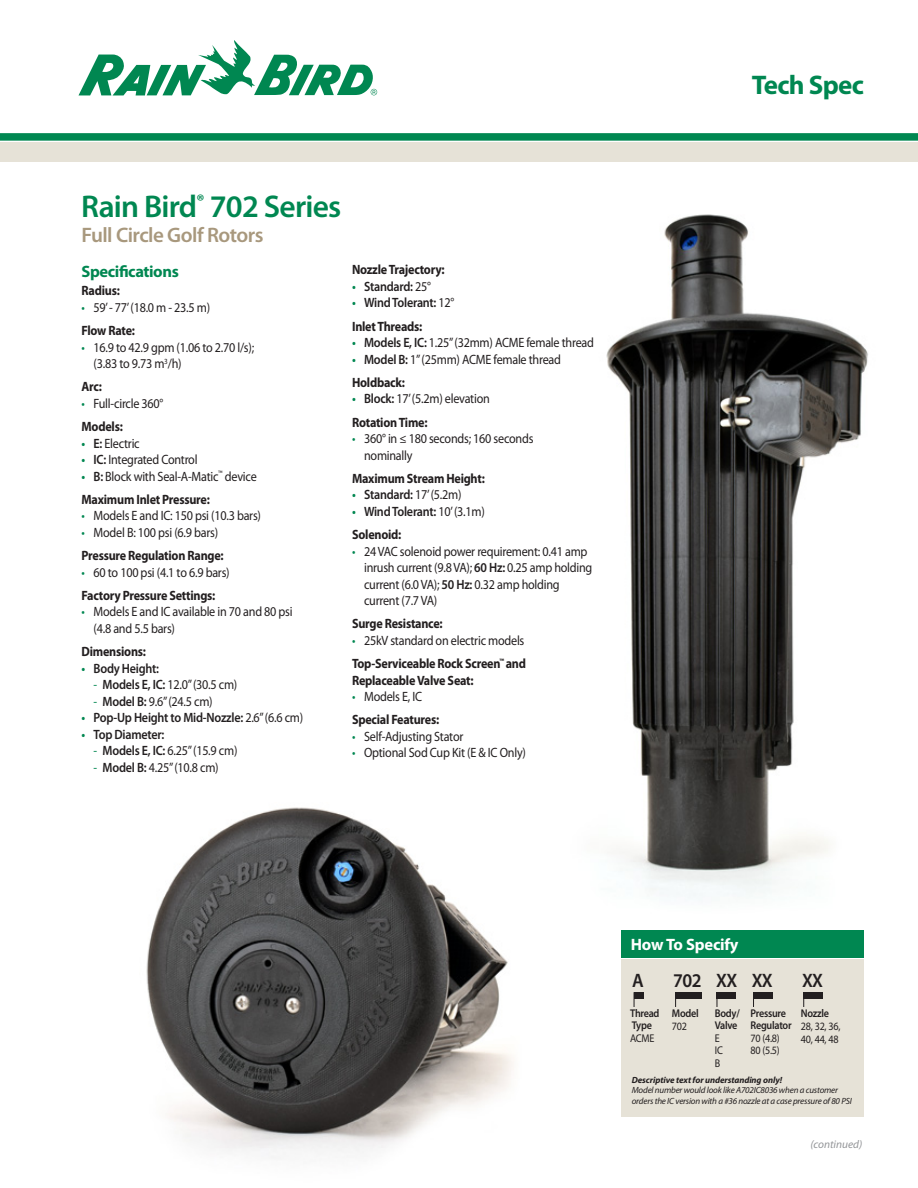
<style>
.page{position:relative;width:918px;height:1188px;background:#fff}
.page>*{position:absolute;margin:0;border:0;box-sizing:border-box;transform-origin:0 0}
.t1{font:600 31.5px "Myriad Pro";letter-spacing:-.025em;color:#008751}
.t2{font:700 27px "Myriad Pro";letter-spacing:-.025em;color:#008751}
.t3{font:600 21px "Myriad Pro";letter-spacing:-.025em;color:#a8987d}
.t4{font:600 19.5px "Myriad Pro";letter-spacing:-.04em;color:#231f20;scale:.94 1}
.t5{font:700 16.5px "Myriad Pro";letter-spacing:-.025em;color:#008751}
.t6{font:700 16.5px "Myriad Pro";letter-spacing:-.015em;color:#fff}
.t7{font:13.5px/23.2px "Myriad Pro";letter-spacing:-.02em;color:#231f20;scale:.9 1}
.t8{font:700 13.5px/23.2px "Myriad Pro";letter-spacing:-.02em;color:#231f20;scale:.9 1}
.t9{font:600 13.5px/23.2px "Myriad Pro";letter-spacing:-.02em;color:#231f20;scale:.9 1}
.t10{font:600 11.25px/11.6px "Myriad Pro";letter-spacing:-.025em;color:#231f20;scale:.9 1}
.t11{font:11.25px/12.6px "Myriad Pro";letter-spacing:-.025em;color:#231f20;scale:.9 1}
.t12{font:italic 11.25px "Myriad Pro";color:#939598}
.t13{font:italic 9px/10.8px "Myriad Pro";letter-spacing:-.02em;color:#231f20}
.t14{font:italic 700 9px "Myriad Pro";letter-spacing:-.01em;color:#231f20}
.s1{color:#008751}
.s2{font-weight:700}
.s3{font-weight:600;color:#008751}
.s4{font-weight:600}
.s5{font-weight:400;color:#008751}
.s6{font-weight:400}
</style>
<div class="page">
<img style="left:606px;top:214px;width:262px;height:684px">
<img style="left:146px;top:733px;width:487px;height:425px">
<div style="left:0;top:133px;width:918px;height:8px;background:#008751"></div>
<div style="left:0;top:142px;width:918px;height:20px;background:#e6e2d7"></div>
<svg style="left:79px;top:40px;width:298px;height:55px"></svg>
<div style="left:621px;top:930px;width:243px;height:28px;background:#008751"></div>
<div style="left:621px;top:960px;width:243px;height:157px;background:#e6e2d7"></div>
<div style="left:634px;top:992px;width:10px;height:7px;background:#231f20"></div>
<div style="left:675px;top:992px;width:27px;height:7px;background:#231f20"></div>
<div style="left:717px;top:992px;width:19px;height:7px;background:#231f20"></div>
<div style="left:753px;top:992px;width:20px;height:7px;background:#231f20"></div>
<div style="left:803px;top:992px;width:20px;height:7px;background:#231f20"></div>
<svg style="left:716px;top:992px;width:1px;height:15px"></svg>
<h1 class="t1" style="left:81px;top:187px;width:262px">Rain Bird<sup>®</sup> 702 Series</h1>
<h3 class="t3" style="left:82px;top:222px;width:184px">Full Circle Golf Rotors</h3>
<p class="t5" style="left:82px;top:260px;width:99px">Specifications</p>
<p class="t8" style="left:82px;top:279px;width:44px">Radius:</p>
<p class="t7" style="left:82px;top:296px;width:144px"><span class="s1">•</span> 59’ - 77’ (18.0 m - 23.5 m)<br><span class="s2">Flow Rate:</span></p>
<p class="t7" style="left:94px;top:339px;width:180px;line-height:16.5px;text-indent:-12px"><span class="s1">•</span> 16.9 to 42.9 gpm (1.06 to 2.70 l/s); (3.83 to 9.73 m<sup>3</sup>/h)</p>
<p class="t8" style="left:82px;top:375px;width:24px">Arc:</p>
<p class="t7" style="left:82px;top:392px;width:93px"><span class="s1">•</span> Full-circle 360°<br><span class="s2">Models:</span></p>
<p class="t7" style="left:82px;top:431px;width:66px"><span class="s3">•</span> <span class="s4">E:</span> Electric</p>
<p class="t7" style="left:82px;top:448px;width:130px"><span class="s3">•</span> <span class="s4">IC:</span> Integrated Control</p>
<p class="t7" style="left:82px;top:464px;width:196px"><span class="s3">•</span> <span class="s4">B:</span> Block with Seal-A-Matic<sup>™</sup> device<br><span class="s2">Maximum Inlet Pressure:</span></p>
<p class="t7" style="left:82px;top:504px;width:201px"><span class="s1">•</span> Models E and IC: 150 psi (10.3 bars)</p>
<p class="t8" style="left:82px;top:520px;width:160px"><span class="s5">•</span> <span class="s6">Model B: 100 psi (6.9 bars)<br></span>Pressure Regulation Range:</p>
<p class="t7" style="left:82px;top:560px;width:166px"><span class="s1">•</span> 60 to 100 psi (4.1 to 6.9 bars)<br><span class="s2">Factory Pressure Settings:</span></p>
<p class="t7" style="left:94px;top:603px;width:223px;line-height:16.5px;text-indent:-12px"><span class="s1">•</span> Models E and IC available in 70 and 80 psi (4.8 and 5.5 bars)</p>
<p class="t8" style="left:82px;top:640px;width:73px">Dimensions:</p>
<p class="t9" style="left:82px;top:656px;width:88px"><span class="s1">•</span> Body Height:</p>
<p class="t7" style="left:94px;top:673px;width:161px"><span class="s1">-</span> <span class="s4">Models E, IC:</span> 12.0” (30.5 cm)</p>
<p class="t7" style="left:94px;top:689px;width:134px"><span class="s1">-</span> <span class="s4">Model B:</span> 9.6” (24.5 cm)</p>
<p class="t9" style="left:82px;top:706px;width:248px"><span class="s1">•</span> Pop-Up Height to Mid-Nozzle: <span class="s6">2.6” (6.6 cm)</span></p>
<p class="t9" style="left:82px;top:722px;width:94px"><span class="s1">•</span> Top Diameter:</p>
<p class="t7" style="left:94px;top:739px;width:161px"><span class="s1">-</span> <span class="s4">Models E, IC:</span> 6.25” (15.9 cm)</p>
<p class="t7" style="left:94px;top:755px;width:140px"><span class="s1">-</span> <span class="s4">Model B:</span> 4.25” (10.8 cm)</p>
<p class="t8" style="left:352px;top:258px;width:104px">Nozzle Trajectory:</p>
<p class="t9" style="left:352px;top:274px;width:89px"><span class="s1">•</span> Standard: <span class="s6">25°</span></p>
<p class="t9" style="left:352px;top:291px;width:115px"><span class="s1">•</span> Wind Tolerant: <span class="s6">12°<br></span><span class="s2">Inlet Threads:</span></p>
<p class="t7" style="left:352px;top:331px;width:270px"><span class="s3">•</span> <span class="s4">Models E, IC:</span> 1.25” (32mm) ACME female thread</p>
<p class="t7" style="left:352px;top:347px;width:234px"><span class="s3">•</span> <span class="s4">Model B:</span> 1” (25mm) ACME female thread<br><span class="s2">Holdback:</span></p>
<p class="t7" style="left:352px;top:387px;width:155px"><span class="s3">•</span> <span class="s4">Block:</span> 17’ (5.2m) elevation<br><span class="s2">Rotation Time:</span></p>
<p class="t7" style="left:364px;top:430px;width:190px;line-height:16.5px;text-indent:-12px"><span class="s1">•</span> 360° in ≤ 180 seconds; 160 seconds nominally</p>
<p class="t8" style="left:352px;top:466px;width:149px">Maximum Stream Height:</p>
<p class="t9" style="left:352px;top:483px;width:123px"><span class="s1">•</span> Standard: <span class="s6">17’ (5.2m)</span></p>
<p class="t9" style="left:352px;top:499px;width:149px"><span class="s1">•</span> Wind Tolerant: <span class="s6">10’ (3.1m)<br></span><span class="s2">Solenoid:</span></p>
<p class="t7" style="left:364px;top:543px;width:255px;line-height:16.5px;text-indent:-12px"><span class="s1">•</span> 24 VAC solenoid power requirement: 0.41 amp inrush current (9.8 VA); <span class="s4">60 Hz:</span> 0.25 amp holding current (6.0 VA); <span class="s4">50 Hz:</span> 0.32 amp holding current (7.7 VA)</p>
<p class="t8" style="left:352px;top:612px;width:102px">Surge Resistance:</p>
<p class="t7" style="left:352px;top:629px;width:195px"><span class="s1">•</span> 25kV standard on electric models<br><span class="s2">Top-Serviceable Rock Screen</span><sup>™</sup> <span class="s2">and</span></p>
<p class="t8" style="left:352px;top:668px;width:137px">Replaceable Valve Seat:</p>
<p class="t8" style="left:352px;top:685px;width:98px"><span class="s5">•</span> <span class="s6">Models E, IC<br></span>Special Features:</p>
<p class="t7" style="left:352px;top:725px;width:125px"><span class="s1">•</span> Self-Adjusting Stator</p>
<p class="t7" style="left:352px;top:741px;width:195px"><span class="s1">•</span> Optional Sod Cup Kit (E &amp; IC Only)</p>
<h2 class="t2" style="left:752px;top:67px;width:114px">Tech Spec</h2>
<p class="t6" style="left:631px;top:933px;width:109px">How To Specify</p>
<h3 class="t4" style="left:632px;top:968px;width:14px">A</h3>
<h3 class="t4" style="left:673px;top:968px;width:107px">702 XX XX</h3>
<h3 class="t4" style="left:802px;top:968px;width:24px">XX</h3>
<p class="t10" style="left:630px;top:1008px;width:34px">Thread<br>Type</p>
<p class="t11" style="left:630px;top:1031px;width:28px">ACME</p>
<p class="t10" style="left:672px;top:1008px;width:31px">Model</p>
<p class="t11" style="left:672px;top:1020px;width:18px">702</p>
<p class="t10" style="left:715px;top:1008px;width:29px">Body/<br>Valve</p>
<p class="t11" style="left:715px;top:1031px;width:10px">E<br>IC<br>B</p>
<p class="t10" style="left:801px;top:1008px;width:33px">Nozzle</p>
<p class="t11" style="left:801px;top:1020px;width:46px">28, 32, 36,<br>40, 44, 48</p>
<p class="t10" style="left:751px;top:1008px;width:47px">Pressure<br>Regulator</p>
<p class="t11" style="left:751px;top:1031px;width:34px">70 (4.8)<br>80 (5.5)</p>
<p class="t14" style="left:632px;top:1074px;width:152px">Descriptive text for understanding only!</p>
<p class="t13" style="left:632px;top:1085px;width:222px">Model number would look like A702IC8036 when a customer orders the IC version with a #36 nozzle at a case pressure of 80 PSI</p>
<p class="t12" style="left:811px;top:1137px;width:53px">(continued)</p>
</div>
